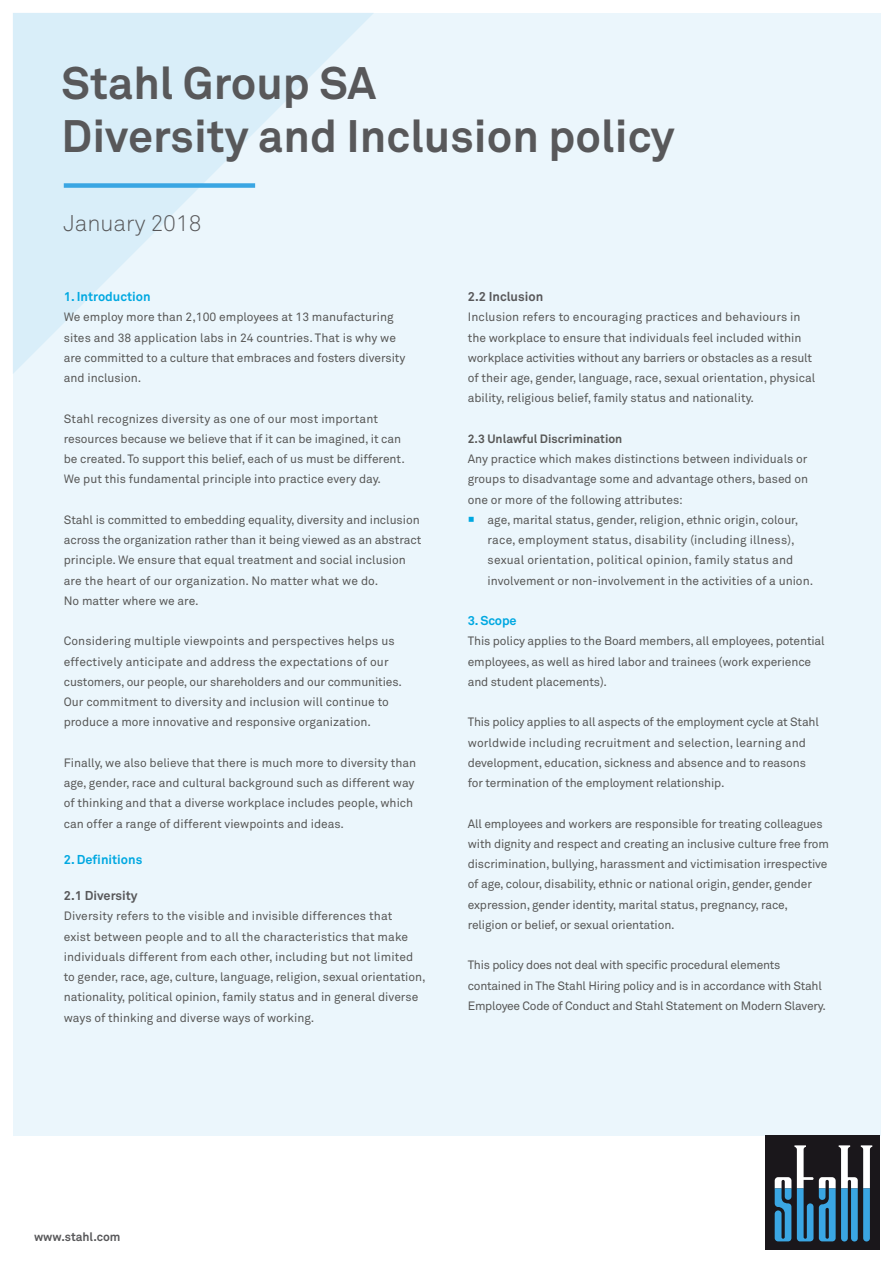
<style>
.page{position:relative;width:893px;height:1263px;background:#fff}
.page>*{position:absolute;margin:0;border:0;box-sizing:border-box;transform-origin:0 0}
.t1{font:700 45px/52.5px "Akkurat Std";color:#58585a}
.t2{font:300 22.5px "Akkurat Std";color:#58585a}
.t3{font:700 12.75px "Akkurat Std";color:#00a8e1}
.t4{font:700 12.75px "Akkurat Std";color:#58585a}
.t5{font:12px/20.2px "Akkurat Std";color:#585857}
.t6{font:12px/20.2px "Akkurat Std";letter-spacing:-.02em;color:#585857}
.t7{font:700 12px "Akkurat Std";color:#585857}
.t8{font:700 12px "Akkurat Std";color:#58585a}
</style>
<div class="page">
<div style="left:13px;top:13px;width:867px;height:1122px;background:#ebf6fc"></div>
<svg style="left:13px;top:13px;width:360px;height:360px;fill:#d9eef9"></svg>
<div style="left:765px;top:1135px;width:115px;height:115px;background:#1a171b"></div>
<svg style="left:775px;top:1145px;width:97px;height:96px"></svg>
<div style="left:64px;top:183px;width:191px;height:5px;background:#3aa6e3"></div>
<h1 class="t1" style="left:62px;top:56px;width:615px">Stahl Group SA<br>Diversity and Inclusion policy</h1>
<h2 class="t2" style="left:63px;top:210px;width:140px">January 2018</h2>
<p class="t3" style="left:64px;top:289px;width:88px">1. Introduction</p>
<p class="t5" style="left:64px;top:307px;width:343px">We employ more than 2,100 employees at 13 manufacturing sites and 38 application labs in 24 countries. That is why we are committed to a culture that embraces and fosters diversity and inclusion.</p>
<p class="t5" style="left:64px;top:408px;width:343px">Stahl recognizes diversity as one of our most important resources because we believe that if it can be imagined, it can be created. To support this belief, each of us must be different.<br>We put this fundamental principle into practice every day.</p>
<p class="t5" style="left:64px;top:510px;width:359px">Stahl is committed to embedding equality, diversity and inclusion across the organization rather than it being viewed as an abstract principle. We ensure that equal treatment and social inclusion are the heart of our organization. No matter what we do.<br>No matter where we are.</p>
<p class="t5" style="left:64px;top:631px;width:340px">Considering multiple viewpoints and perspectives helps us effectively anticipate and address the expectations of our customers, our people, our shareholders and our communities.<br>Our commitment to diversity and inclusion will continue to produce a more innovative and responsive organization.</p>
<p class="t5" style="left:64px;top:752px;width:354px">Finally, we also believe that there is much more to diversity than age, gender, race and cultural background such as different way of thinking and that a diverse workplace includes people, which can offer a range of different viewpoints and ideas.</p>
<p class="t3" style="left:64px;top:852px;width:80px">2. Definitions</p>
<p class="t4" style="left:64px;top:888px;width:75px">2.1 Diversity</p>
<p class="t5" style="left:64px;top:906px;width:364px">Diversity refers to the visible and invisible differences that<br>exist between people and to all the characteristics that make individuals different from each other, including but not limited to gender, race, age, culture, language, religion, sexual orientation, nationality, political opinion, family status and in general diverse ways of thinking and diverse ways of working.</p>
<p class="t4" style="left:468px;top:289px;width:77px">2.2 Inclusion</p>
<p class="t5" style="left:468px;top:307px;width:349px">Inclusion refers to encouraging practices and behaviours in the workplace to ensure that individuals feel included within workplace activities without any barriers or obstacles as a result of their age, gender, language, race, sexual orientation, physical ability, religious belief, family status and nationality.</p>
<p class="t7" style="left:468px;top:431px;width:156px">2.3 Unlawful Discrimination</p>
<p class="t5" style="left:468px;top:449px;width:342px;text-align:justify">Any practice which makes distinctions between individuals or groups to disadvantage some and advantage others, based on one or more of the following attributes:</p>
<p class="t5" style="left:488px;top:510px;width:327px">age, marital status, gender, religion, ethnic origin, colour, race, employment status, disability (including illness), sexual orientation, political opinion, family status and involvement or non-involvement in the activities of a union.</p>
<p class="t3" style="left:468px;top:613px;width:50px">3. Scope</p>
<p class="t5" style="left:468px;top:631px;width:358px">This policy applies to the Board members, all employees, potential employees, as well as hired labor and trainees (work experience and student placements).</p>
<p class="t5" style="left:468px;top:712px;width:353px">This policy applies to all aspects of the employment cycle at Stahl worldwide including recruitment and selection, learning and development, education, sickness and absence and to reasons for termination of the employment relationship.</p>
<p class="t5" style="left:468px;top:813px;width:363px">All employees and workers are responsible for treating colleagues with dignity and respect and creating an inclusive culture free from discrimination, bullying, harassment and victimisation irrespective of age, colour, disability, ethnic or national origin, gender, gender expression, gender identity, marital status, pregnancy, race, religion or belief, or sexual orientation.</p>
<p class="t6" style="left:468px;top:955px;width:360px">This policy does not deal with specific procedural elements contained in The Stahl Hiring policy and is in accordance with Stahl<br>Employee Code of Conduct and Stahl Statement on Modern Slavery.</p>
<p class="t8" style="left:34px;top:1230px;width:88px">www.stahl.com</p>
</div>
